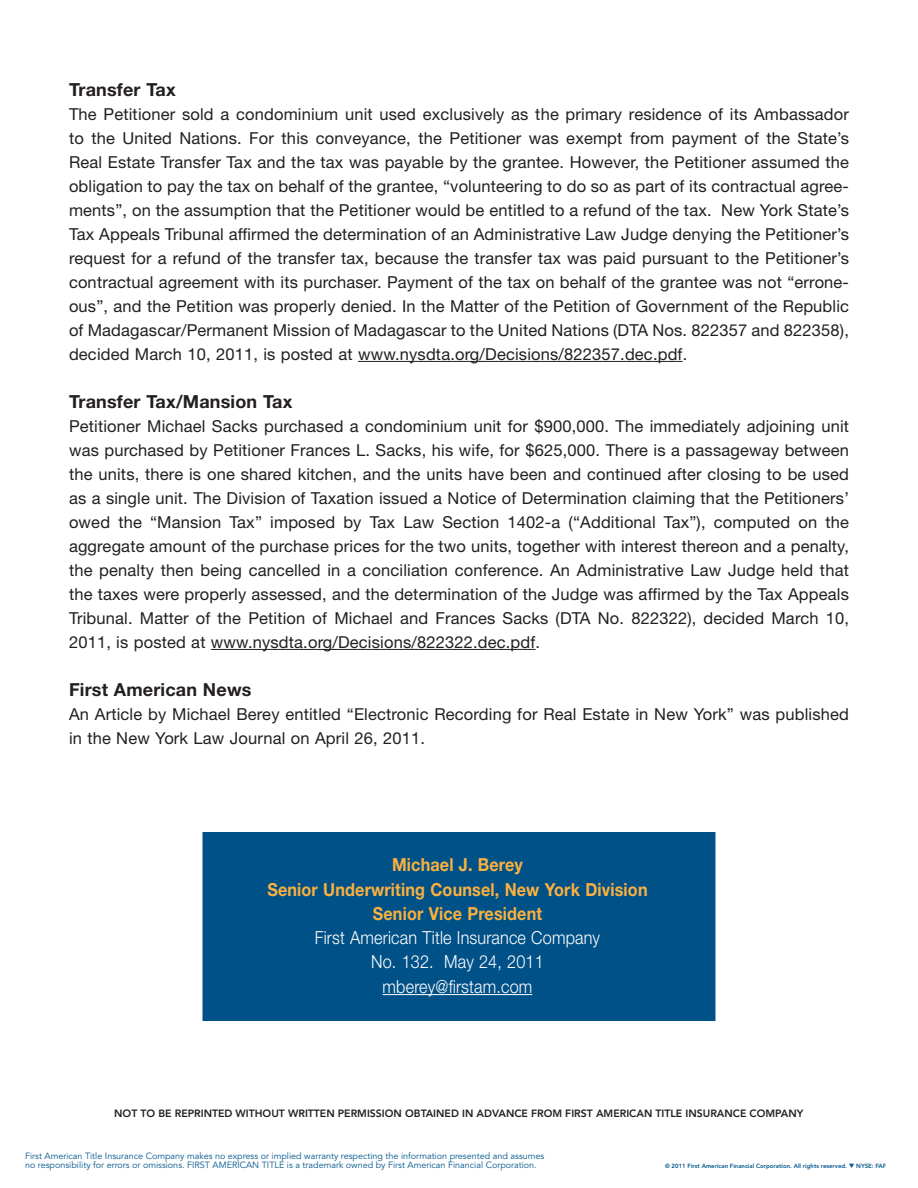
<style>
.page{position:relative;width:918px;height:1188px;background:#fff}
.page>*{position:absolute;margin:0;border:0;box-sizing:border-box;transform-origin:0 0}
._2_Text_Avenir_10_ne{font:700 18px "Helvetica Neue LT Std";letter-spacing:.01em;color:#fbb03f;scale:.9 1}
._2_Text_Avenir_10_ne-2{font:300 18px "Helvetica Neue LT Std";letter-spacing:.01em;color:#fff;scale:.9 1}
._2_Text_Avenir_10_ne-3{font:700 18px "Helvetica Neue LT Std";letter-spacing:.01em;color:#231f20}
._2_Text_Avenir_10_ne-4{font:16.5px/24px "Helvetica Neue LT Std";letter-spacing:.01em;color:#231f20;text-align:justify}
.t1{font:800 10.5px "Avenir LT Std";color:#231f20}
.t2{font:9px/9.8px "Avenir LT Std";color:#00568d}
.t3{font:800 6px "Avenir LT Std";color:#00568d}
</style>
<div class="page">
<hr style="left:358px;top:361px;width:325px;height:1px;background:#231f20">
<hr style="left:211px;top:649px;width:325px;height:1px;background:#231f20">
<div style="left:203px;top:832px;width:513px;height:189px;background:#005187"></div>
<hr style="left:383px;top:994px;width:149px;height:1px;background:#fff">
<p class="_2_Text_Avenir_10_ne-3" style="left:69px;top:78px;width:108px">Transfer Tax</p>
<p class="_2_Text_Avenir_10_ne-4" style="left:69px;top:102px;width:782px">The Petitioner sold a condominium unit used exclusively as the primary residence of its Ambassador to the United Nations. For this conveyance, the Petitioner was exempt from payment of the State’s Real Estate Transfer Tax and the tax was payable by the grantee. However, the Petitioner assumed the obligation to pay the tax on behalf of the grantee, “volunteering to do so as part of its contractual agree&shy;ments”, on the assumption that the Petitioner would be entitled to a refund of the tax. New York State’s Tax Appeals Tribunal affirmed the determination of an Administrative Law Judge denying the Petitioner’s request for a refund of the transfer tax, because the transfer tax was paid pursuant to the Petitioner’s contractual agreement with its purchaser. Payment of the tax on behalf of the grantee was not “errone&shy;ous”, and the Petition was properly denied. In the Matter of the Petition of Government of the Republic of Madagascar/Permanent Mission of Madagascar to the United Nations (DTA Nos. 822357 and 822358), decided March 10, 2011, is posted at www.nysdta.org/Decisions/822357.dec.pdf.</p>
<p class="_2_Text_Avenir_10_ne-3" style="left:69px;top:390px;width:225px">Transfer Tax/Mansion Tax</p>
<p class="_2_Text_Avenir_10_ne-4" style="left:69px;top:414px;width:782px">Petitioner Michael Sacks purchased a condominium unit for $900,000. The immediately adjoining unit was purchased by Petitioner Frances L. Sacks, his wife, for $625,000. There is a passageway between the units, there is one shared kitchen, and the units have been and continued after closing to be used as a single unit. The Division of Taxation issued a Notice of Determination claiming that the Petitioners’ owed the “Mansion Tax” imposed by Tax Law Section 1402-a (“Additional Tax”), computed on the aggregate amount of the purchase prices for the two units, together with interest thereon and a penalty, the penalty then being cancelled in a conciliation conference. An Administrative Law Judge held that the taxes were properly assessed, and the determination of the Judge was affirmed by the Tax Appeals Tribunal. Matter of the Petition of Michael and Frances Sacks (DTA No. 822322), decided March 10, 2011, is posted at www.nysdta.org/Decisions/822322.dec.pdf.</p>
<p class="_2_Text_Avenir_10_ne-3" style="left:69px;top:678px;width:184px">First American News</p>
<p class="_2_Text_Avenir_10_ne-4" style="left:69px;top:702px;width:781px">An Article by Michael Berey entitled “Electronic Recording for Real Estate in New York” was published in the New York Law Journal on April 26, 2011.</p>
<p class="_2_Text_Avenir_10_ne" style="left:392px;top:854px;width:147px">Michael J. Berey</p>
<p class="_2_Text_Avenir_10_ne" style="left:267px;top:878px;width:424px">Senior Underwriting Counsel, New York Division</p>
<p class="_2_Text_Avenir_10_ne" style="left:373px;top:902px;width:190px">Senior Vice President</p>
<p class="_2_Text_Avenir_10_ne-2" style="left:315px;top:927px;width:318px">First American Title Insurance Company</p>
<p class="_2_Text_Avenir_10_ne-2" style="left:371px;top:951px;width:193px">No. 132. May 24, 2011</p>
<p class="_2_Text_Avenir_10_ne-2" style="left:383px;top:975px;width:168px">mberey@firstam.com</p>
<p class="t1" style="left:114px;top:1107px;width:691px">NOT TO BE REPRINTED WITHOUT WRITTEN PERMISSION OBTAINED IN ADVANCE FROM FIRST AMERICAN TITLE INSURANCE COMPANY</p>
<p class="t2" style="left:25px;top:1151px;width:521px">First American Title Insurance Company makes no express or implied warranty respecting the information presented and assumes no responsibility for errors or omissions. FIRST AMERICAN TITLE is a trademark owned by First American Financial Corporation.</p>
<p class="t3" style="left:665px;top:1163px;width:223px">© 2011 First American Financial Corporation. All rights reserved. ❑ NYSE: FAF</p>
</div>
